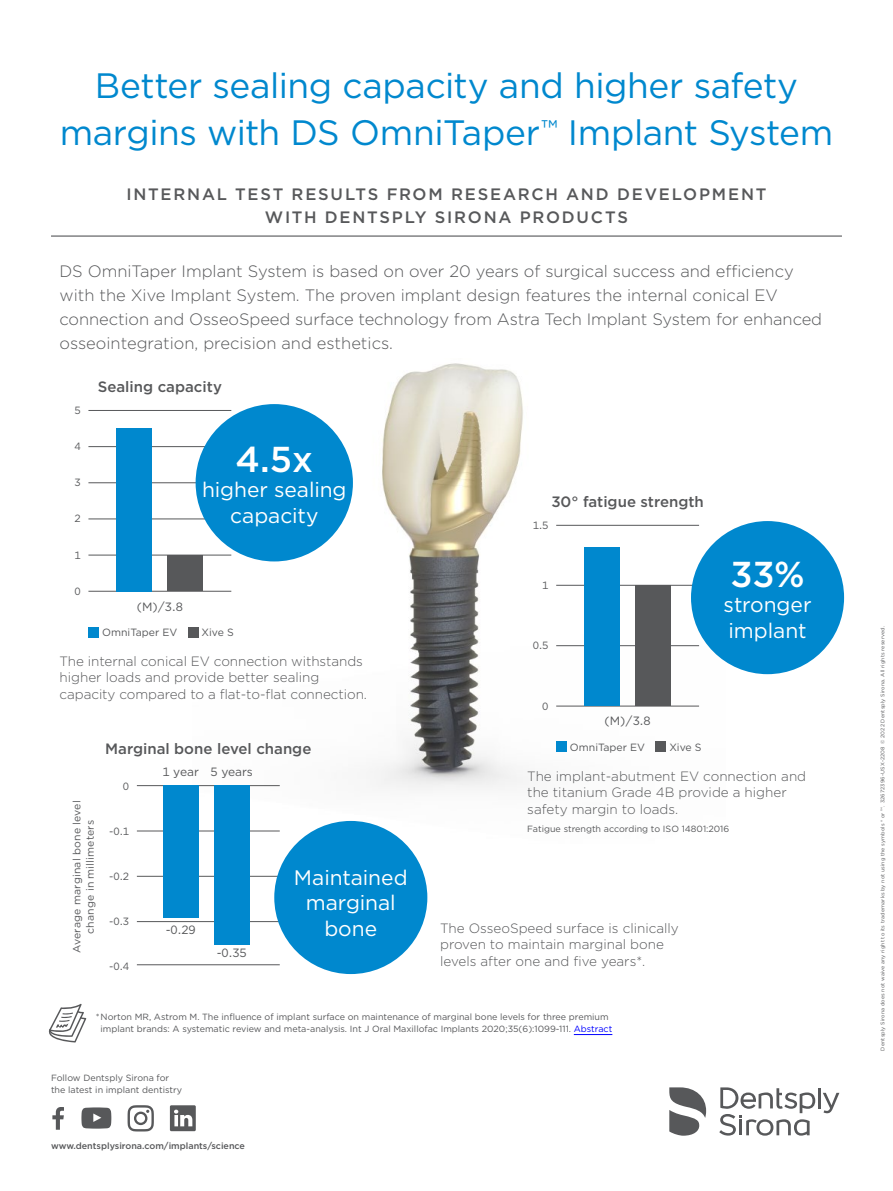
<style>
.page{position:relative;width:893px;height:1191px;background:#fff}
.page>*{position:absolute;margin:0;border:0;box-sizing:border-box;transform-origin:0 0}
.t1{font:500 36px "Gotham";color:#fff}
.Main_Headline_row_1{font:35.25px/46.5px "Gotham";letter-spacing:-.01em;color:#0088ce;text-align:center}
.t2{font:21px/25.5px "Gotham";letter-spacing:-.005em;color:#fff;text-align:center}
.Lead_copy{font:300 16.5px/24px "Gotham";color:#57585a}
.Sub_Headline{font:500 16.5px/22.5px "Gotham";letter-spacing:.105em;color:#57585a;text-align:center}
.Heading_3{font:500 15px "Gotham";color:#57585a}
.Body_copy{font:300 13.5px/16.5px "Gotham";color:#57585a}
.t3{font:12px "Gotham";color:#57585a}
.t4{font:10.5px/13.5px "Gotham";letter-spacing:.01em;color:#57585a;text-align:center}
.t5{font:9px/12px "Gotham";color:#57585a;text-align:center}
.t6{font:500 9px "Gotham";color:#57585a}
.t7{font:5.25px "Gotham";letter-spacing:.025em;color:#57585a}
.s1{color:#00f}
</style>
<div class="page">
<img style="left:193px;top:363px;width:533px;height:480px">
<svg style="left:49px;top:1003px;width:37px;height:39px"></svg>
<div style="left:170px;top:1105px;width:26px;height:26px;background:#57585a"></div>
<svg style="left:174px;top:1109px;width:18px;height:17px"></svg>
<svg style="left:52px;top:1107px;width:12px;height:22px"></svg>
<svg style="left:81px;top:1107px;width:30px;height:21px"></svg>
<svg style="left:128px;top:1105px;width:26px;height:26px"></svg>
<hr style="left:818px;top:1088px;width:2px;height:20px;background:#57585a">
<svg style="left:823px;top:1092px;width:16px;height:21px"></svg>
<svg style="left:719px;top:1087px;width:96px;height:48px"></svg>
<svg style="left:669px;top:1087px;width:37px;height:48px"></svg>
<div style="left:88px;top:627px;width:11px;height:10px;background:#0088ce"></div>
<div style="left:188px;top:627px;width:10px;height:10px;background:#57585a"></div>
<div style="left:556px;top:741px;width:11px;height:11px;background:#0088ce"></div>
<div style="left:656px;top:741px;width:10px;height:11px;background:#57585a"></div>
<hr style="left:88px;top:591px;width:143px;height:1px;background:#57585a">
<hr style="left:556px;top:705px;width:143px;height:1px;background:#57585a">
<hr style="left:556px;top:645px;width:143px;height:1px;background:#57585a">
<hr style="left:556px;top:585px;width:143px;height:1px;background:#57585a">
<hr style="left:137px;top:964px;width:143px;height:1px;background:#57585a">
<hr style="left:137px;top:921px;width:143px;height:1px;background:#57585a">
<hr style="left:137px;top:876px;width:143px;height:1px;background:#57585a">
<hr style="left:137px;top:830px;width:143px;height:1px;background:#57585a">
<hr style="left:137px;top:785px;width:143px;height:1px;background:#57585a">
<hr style="left:88px;top:555px;width:143px;height:1px;background:#57585a">
<hr style="left:88px;top:518px;width:143px;height:1px;background:#57585a">
<hr style="left:88px;top:482px;width:143px;height:1px;background:#57585a">
<hr style="left:88px;top:446px;width:143px;height:1px;background:#57585a">
<hr style="left:88px;top:410px;width:143px;height:1px;background:#57585a">
<hr style="left:556px;top:525px;width:143px;height:1px;background:#57585a">
<div style="left:117px;top:428px;width:35px;height:163px;background:#0088ce"></div>
<div style="left:584px;top:548px;width:36px;height:158px;background:#0088ce"></div>
<div style="left:163px;top:785px;width:36px;height:132px;background:#0088ce"></div>
<div style="left:168px;top:555px;width:35px;height:36px;background:#57585a"></div>
<div style="left:635px;top:585px;width:36px;height:121px;background:#57585a"></div>
<div style="left:214px;top:785px;width:36px;height:159px;background:#0088ce"></div>
<div style="left:196px;top:404px;width:157px;height:157px;background:#0088ce;border-radius:50%"></div>
<div style="left:691px;top:521px;width:153px;height:153px;background:#0088ce;border-radius:50%"></div>
<div style="left:274px;top:821px;width:153px;height:153px;background:#0088ce;border-radius:50%"></div>
<hr style="left:574px;top:1034px;width:38px;height:1px;background:#00f">
<hr style="left:51px;top:235px;width:791px;height:2px;background:#57585a">
<p class="Main_Headline_row_1" style="left:60px;top:62px;width:775px">Better sealing capacity and higher safety margins with DS OmniTaper<sup>™</sup> Implant System</p>
<p class="Sub_Headline" style="left:127px;top:183px;width:641px">INTERNAL TEST RESULTS FROM RESEARCH AND DEVELOPMENT<br>WITH DENTSPLY SIRONA PRODUCTS</p>
<p class="Lead_copy" style="left:60px;top:259px;width:764px">DS OmniTaper Implant System is based on over 20 years of surgical success and efficiency with the Xive Implant System. The proven implant design features the internal conical EV connection and OsseoSpeed surface technology from Astra Tech Implant System for enhanced osseointegration, precision and esthetics.</p>
<p class="t4" style="left:74px;top:403px;width:8px">5</p>
<p class="t4" style="left:74px;top:439px;width:8px">4</p>
<p class="t4" style="left:74px;top:475px;width:8px">3</p>
<p class="t4" style="left:74px;top:511px;width:8px">2</p>
<p class="t4" style="left:74px;top:548px;width:8px">1</p>
<p class="t4" style="left:74px;top:584px;width:8px">0</p>
<p class="Heading_3" style="left:98px;top:377px;width:126px">Sealing capacity</p>
<p class="t1" style="left:235px;top:435px;width:79px">4.5x</p>
<p class="t2" style="left:202px;top:476px;width:146px">higher sealing capacity</p>
<p class="t3" style="left:137px;top:598px;width:48px">(M)/3.8</p>
<p class="t4" style="left:102px;top:625px;width:77px">OmniTaper EV</p>
<p class="t4" style="left:202px;top:625px;width:34px">Xive S</p>
<p class="Body_copy" style="left:60px;top:652px;width:309px">The internal conical EV connection withstands higher loads and provide better sealing capacity compared to a flat-to-flat connection.</p>
<p class="Heading_3" style="left:105px;top:739px;width:208px">Marginal bone level change</p>
<p class="t4" style="left:70px;top:953px;width:154px;rotate:-90deg">Average marginal bone level change in millimeters</p>
<p class="t4" style="left:123px;top:779px;width:8px">0</p>
<p class="t4" style="left:109px;top:824px;width:22px">-0.1</p>
<p class="t4" style="left:109px;top:869px;width:22px">-0.2</p>
<p class="t4" style="left:109px;top:914px;width:22px">-0.3</p>
<p class="t4" style="left:109px;top:959px;width:22px">-0.4</p>
<p class="t3" style="left:162px;top:764px;width:38px">1 year</p>
<p class="t3" style="left:211px;top:764px;width:44px">5 years</p>
<p class="t3" style="left:166px;top:922px;width:32px">-0.29</p>
<p class="t3" style="left:217px;top:945px;width:32px">-0.35</p>
<p class="t2" style="left:294px;top:864px;width:115px">Maintained marginal bone</p>
<p class="Heading_3" style="left:551px;top:492px;width:154px">30° fatigue strength</p>
<p class="t4" style="left:533px;top:518px;width:17px">1.5</p>
<p class="t4" style="left:542px;top:578px;width:8px">1</p>
<p class="t4" style="left:533px;top:638px;width:17px">0.5</p>
<p class="t4" style="left:542px;top:699px;width:8px">0</p>
<p class="t3" style="left:605px;top:713px;width:48px">(M)/3.8</p>
<p class="t4" style="left:570px;top:740px;width:77px">OmniTaper EV</p>
<p class="t4" style="left:669px;top:740px;width:34px">Xive S</p>
<p class="t1" style="left:730px;top:550px;width:76px">33%</p>
<p class="t2" style="left:724px;top:591px;width:89px;text-align:left">stronger implant</p>
<p class="Body_copy" style="left:527px;top:767px;width:280px">The implant-abutment EV connection and the titanium Grade 4B provide a higher safety margin to loads.</p>
<p class="t5" style="left:527px;top:822px;width:204px">Fatigue strength according to ISO 14801:2016</p>
<p class="Body_copy" style="left:440px;top:919px;width:240px">The OsseoSpeed surface is clinically proven to maintain marginal bone levels after one and five years*.</p>
<p class="t5" style="left:96px;top:1010px;width:518px">*Norton MR, Astrom M. The influence of implant surface on maintenance of marginal bone levels for three premium implant brands: A systematic review and meta-analysis. Int J Oral Maxillofac Implants 2020;35(6):1099-111. <span class="s1">Abstract</span></p>
<p class="t5" style="left:51px;top:1071px;width:120px">Follow Dentsply Sirona for</p>
<p class="t5" style="left:51px;top:1084px;width:133px">the latest in implant dentistry</p>
<p class="t6" style="left:51px;top:1140px;width:196px">www.dentsplysirona.com/implants/science</p>
<p class="t7" style="left:879px;top:1050px;width:426px;rotate:-90deg">Dentsply Sirona does not waive any right to its trademarks by not using the symbols ® or ™. 32672396-USX-2208 © 2022 Dentsply Sirona. All rights reserved.</p>
</div>
